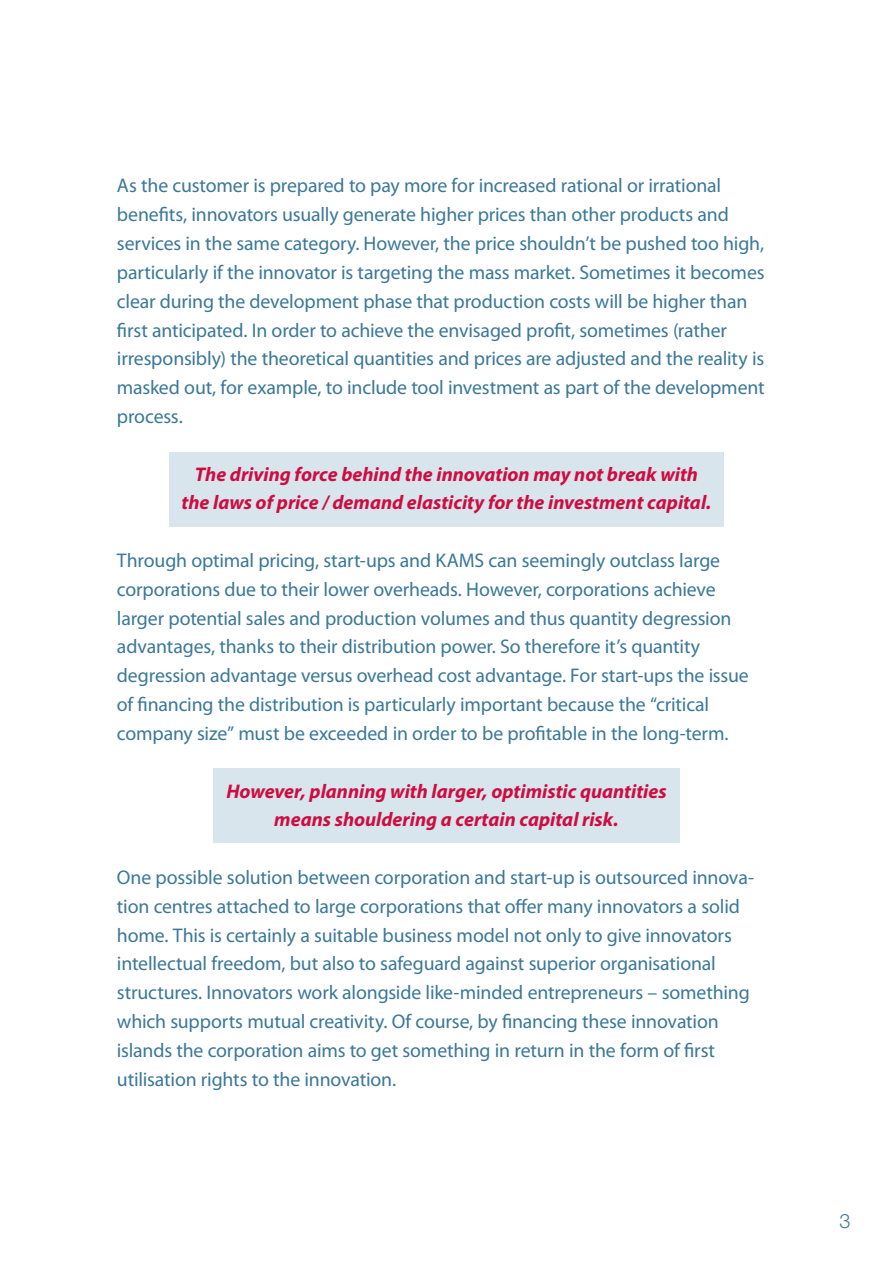
<style>
.page{position:relative;width:893px;height:1263px;background:#fff}
.page>*{position:absolute;margin:0;border:0;box-sizing:border-box;transform-origin:0 0}
.t1{font:19.8px/28.8px "Myriad Pro";letter-spacing:-.01em;color:#3b7898}
.t2{font:italic 700 19.8px/28.8px "Myriad Pro";color:#cd0d40;text-align:center}
.t3{font:300 19.8px "Helvetica Neue";color:#3b7898}
</style>
<div class="page">
<div style="left:213px;top:768px;width:467px;height:74px;background:#d9e5ed"></div>
<div style="left:169px;top:452px;width:555px;height:74px;background:#d9e5ed"></div>
<p class="t1" style="left:117px;top:171px;width:649px">As the customer is prepared to pay more for increased rational or irrational benefits, innovators usually generate higher prices than other products and services in the same category. However, the price shouldn’t be pushed too high, particularly if the innovator is targeting the mass market. Sometimes it becomes clear during the development phase that production costs will be higher than first anticipated. In order to achieve the envisaged profit, sometimes (rather irresponsibly) the theoretical quantities and prices are adjusted and the reality is masked out, for example, to include tool investment as part of the development process.</p>
<p class="t2" style="left:182px;top:459px;width:531px">The driving force behind the innovation may not break with the laws of price / demand elasticity for the investment capital.</p>
<p class="t1" style="left:117px;top:546px;width:633px">Through optimal pricing, start-ups and KAMS can seemingly outclass large corporations due to their lower overheads. However, corporations achieve larger potential sales and production volumes and thus quantity degression advantages, thanks to their distribution power. So therefore it’s quantity degression advantage versus overhead cost advantage. For start-ups the issue of financing the distribution is particularly important because the “critical company size” must be exceeded in order to be profitable in the long-term.</p>
<p class="t2" style="left:226px;top:776px;width:442px">However, planning with larger, optimistic quantities means shouldering a certain capital risk.</p>
<p class="t1" style="left:117px;top:862px;width:639px">One possible solution between corporation and start-up is outsourced innova&shy;tion centres attached to large corporations that offer many innovators a solid home. This is certainly a suitable business model not only to give innovators intellectual freedom, but also to safeguard against superior organisational structures. Innovators work alongside like-minded entrepreneurs – something which supports mutual creativity. Of course, by financing these innovation islands the corporation aims to get something in return in the form of first utilisation rights to the innovation.</p>
<p class="t3" style="left:839px;top:1209px;width:13px">3</p>
</div>
